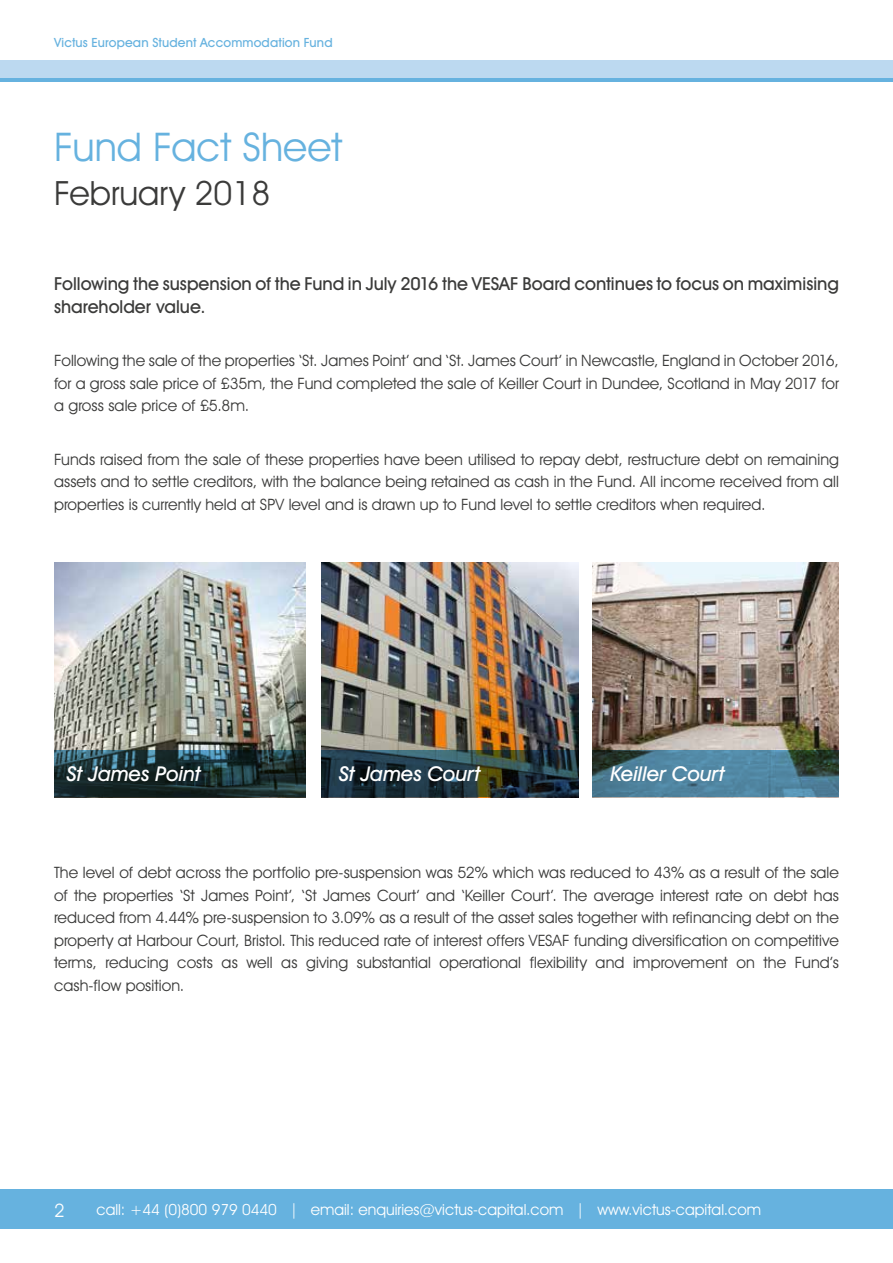
<style>
.page{position:relative;width:893px;height:1263px;background:#fff}
.page>*{position:absolute;margin:0;border:0;box-sizing:border-box;transform-origin:0 0}
.t1{font:39.75px "Avant Garde IT Cby BT";color:#66b2df}
.t2{font:33.6px "Avant Garde IT Cby BT";color:#3b3b3a}
.t3{font:italic 500 20.55px "Avant Garde IT Cby BT";letter-spacing:-.005em;color:#fff}
.t4{font:18.6px "Avant Garde IT Cby BT";color:#fff}
.t5{font:500 18px/22.5px "Avant Garde IT Cby BT";color:#3b3b3a}
.t6{font:15.75px/22.5px "Avant Garde IT Cby BT";letter-spacing:.005em;color:#3b3b3a;text-align:justify}
.t7{font:15.45px "Avant Garde IT Cby BT";color:#fff}
.t8{font:500 12.75px "Avant Garde IT Cby BT";letter-spacing:.01em;color:#66b2df}
</style>
<div class="page">
<div style="left:0;top:1189px;width:893px;height:40px;background:#66b2df"></div>
<div style="left:0;top:77px;width:893px;height:5px;background:#66b2df"></div>
<div style="left:0;top:60px;width:893px;height:17px;background:#bcd9f0"></div>
<img style="left:321px;top:563px;width:257px;height:187px">
<svg style="left:321px;top:750px;width:258px;height:47px;background:#23383e"></svg>
<img style="left:592px;top:563px;width:247px;height:187px">
<img style="left:54px;top:563px;width:252px;height:187px">
<svg style="left:592px;top:750px;width:247px;height:47px;background:#48778c"></svg>
<svg style="left:54px;top:750px;width:252px;height:47px;background:#1d3438"></svg>
<p class="t8" style="left:54px;top:34px;width:280px">Victus European Student Accommodation Fund</p>
<h1 class="t1" style="left:54px;top:122px;width:290px">Fund Fact Sheet</h1>
<h2 class="t2" style="left:54px;top:172px;width:218px">February 2018</h2>
<p class="t5" style="left:54px;top:272px;width:786px">Following the suspension of the Fund in July 2016 the VESAF Board continues to focus on maximising shareholder value.</p>
<p class="t6" style="left:54px;top:349px;width:786px">Following the sale of the properties ‘St. James Point’ and ‘St. James Court’ in Newcastle, England in October 2016, for a gross sale price of £35m, the Fund completed the sale of Keiller Court in Dundee, Scotland in May 2017 for a gross sale price of £5.8m.</p>
<p class="t6" style="left:54px;top:448px;width:786px">Funds raised from the sale of these properties have been utilised to repay debt, restructure debt on remaining assets and to settle creditors, with the balance being retained as cash in the Fund. All income received from all properties is currently held at SPV level and is drawn up to Fund level to settle creditors when required.</p>
<h3 class="t3" style="left:66px;top:761px;width:136px">St James Point</h3>
<h3 class="t3" style="left:339px;top:761px;width:143px">St James Court</h3>
<h3 class="t3" style="left:611px;top:761px;width:115px">Keiller Court</h3>
<p class="t6" style="left:54px;top:861px;width:786px">The level of debt across the portfolio pre-suspension was 52% which was reduced to 43% as a result of the sale of the properties ‘St James Point’, ‘St James Court’ and ‘Keiller Court’. The average interest rate on debt has reduced from 4.44% pre-suspension to 3.09% as a result of the asset sales together with refinancing debt on the property at Harbour Court, Bristol. This reduced rate of interest offers VESAF funding diversification on competitive terms, reducing costs as well as giving substantial operational flexibility and improvement on the Fund’s cash-flow position.</p>
<p class="t4" style="left:54px;top:1199px;width:12px">2</p>
<p class="t7" style="left:96px;top:1200px;width:666px">call: +44 (0)800 979 0440 | email: enquiries@victus-capital.com | www.victus-capital.com</p>
</div>
